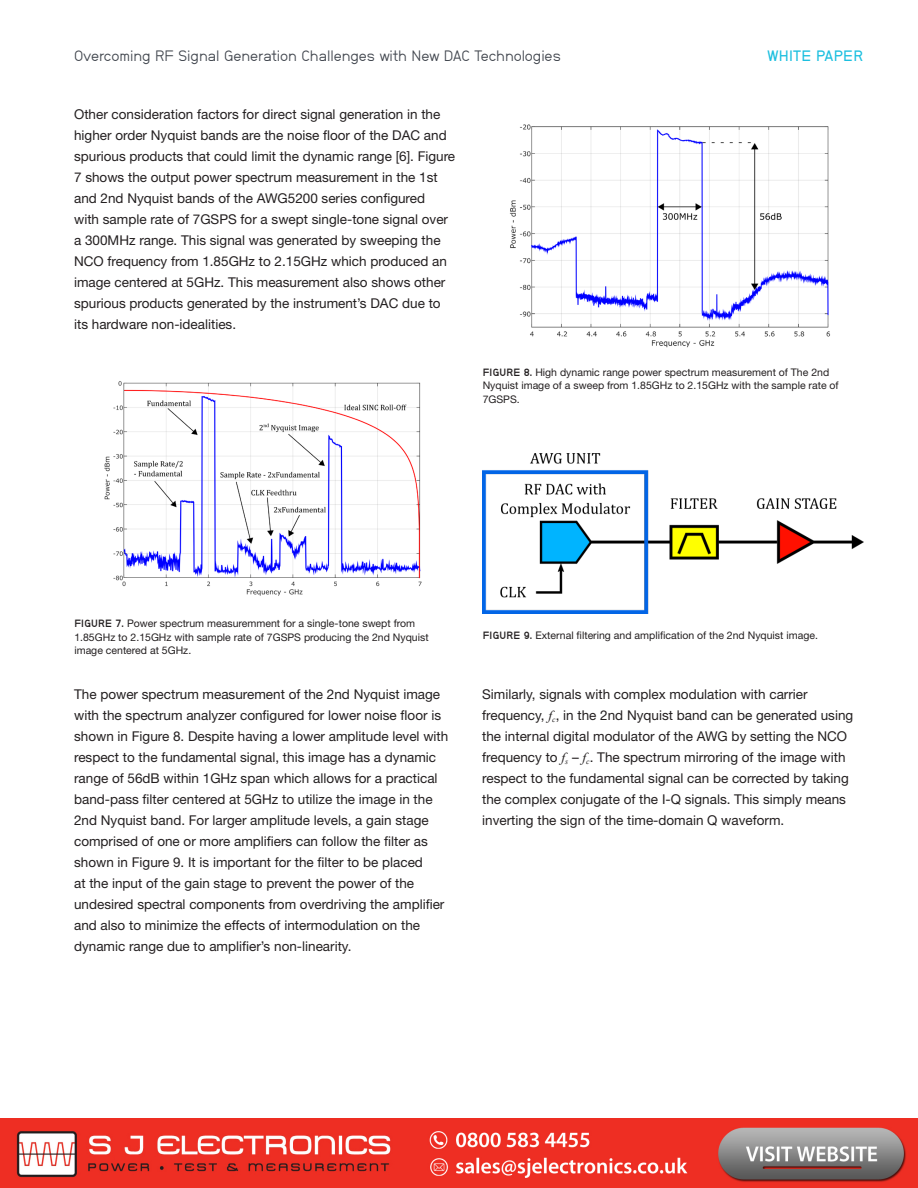
<style>
.page{position:relative;width:918px;height:1188px;background:#fff}
.page>*{position:absolute;margin:0;border:0;box-sizing:border-box;transform-origin:0 0}
.t1{font:15px "Neubau Grotesk Nor";color:#41464e}
.t2{font:15px "Neubau Grotesk Hal";letter-spacing:.02em;color:#1cbfdf}
.Body_-_regular{font:13.5px/21px "Helvetica Neue";color:#231f20}
.t3{font:10.5px/13.5px "Helvetica Neue";color:#231f20}
.s1{font-family:"Neubau Grotesk Fet"}
.s2{font-family:"Times New Roman";font-style:italic}
</style>
<div class="page">
<img style="left:104px;top:381px;width:318px;height:215px">
<img style="left:509px;top:124px;width:321px;height:224px">
<img style="left:483px;top:454px;width:381px;height:159px">
<img style="left:0;top:1118px;width:918px;height:70px">
<p class="t1" style="left:74px;top:47px;width:488px">Overcoming RF Signal Generation Challenges with New DAC Technologies</p>
<p class="t2" style="left:767px;top:46px;width:97px">WHITE PAPER</p>
<p class="Body_-_regular" style="left:74px;top:103px;width:383px">Other consideration factors for direct signal generation in the higher order Nyquist bands are the noise floor of the DAC and spurious products that could limit the dynamic range [6]. Figure 7 shows the output power spectrum measurement in the 1st and 2nd Nyquist bands of the AWG5200 series configured<br>with sample rate of 7GSPS for a swept single-tone signal over a 300MHz range. This signal was generated by sweeping the NCO frequency from 1.85GHz to 2.15GHz which produced an image centered at 5GHz. This measurement also shows other spurious products generated by the instrument’s DAC due to its hardware non-idealities.</p>
<p class="t3" style="left:483px;top:365px;width:358px"><span class="s1">FIGURE 8.</span> High dynamic range power spectrum measurement of The 2nd<br>Nyquist image of a sweep from 1.85GHz to 2.15GHz with the sample rate of<br>7GSPS.</p>
<p class="t3" style="left:74px;top:617px;width:356px"><span class="s1">FIGURE 7.</span> Power spectrum measuremment for a single-tone swept from<br>1.85GHz to 2.15GHz with sample rate of 7GSPS producing the 2nd Nyquist image centered at 5GHz.</p>
<p class="t3" style="left:483px;top:629px;width:337px"><span class="s1">FIGURE 9.</span> External filtering and amplification of the 2nd Nyquist image.</p>
<p class="Body_-_regular" style="left:74px;top:684px;width:376px">The power spectrum measurement of the 2nd Nyquist image with the spectrum analyzer configured for lower noise floor is shown in Figure 8. Despite having a lower amplitude level with respect to the fundamental signal, this image has a dynamic range of 56dB within 1GHz span which allows for a practical band-pass filter centered at 5GHz to utilize the image in the 2nd Nyquist band. For larger amplitude levels, a gain stage comprised of one or more amplifiers can follow the filter as shown in Figure 9. It is important for the filter to be placed<br>at the input of the gain stage to prevent the power of the undesired spectral components from overdriving the amplifier and also to minimize the effects of intermodulation on the dynamic range due to amplifier’s non-linearity.</p>
<p class="Body_-_regular" style="left:482px;top:684px;width:373px">Similarly, signals with complex modulation with carrier frequency, <span class="s2">f</span><sub>c</sub>, in the 2nd Nyquist band can be generated using the internal digital modulator of the AWG by setting the NCO frequency to <span class="s2">f</span><sub>s</sub> – <span class="s2">f</span><sub>c</sub>. The spectrum mirroring of the image with respect to the fundamental signal can be corrected by taking the complex conjugate of the I-Q signals. This simply means inverting the sign of the time-domain Q waveform.</p>
</div>
